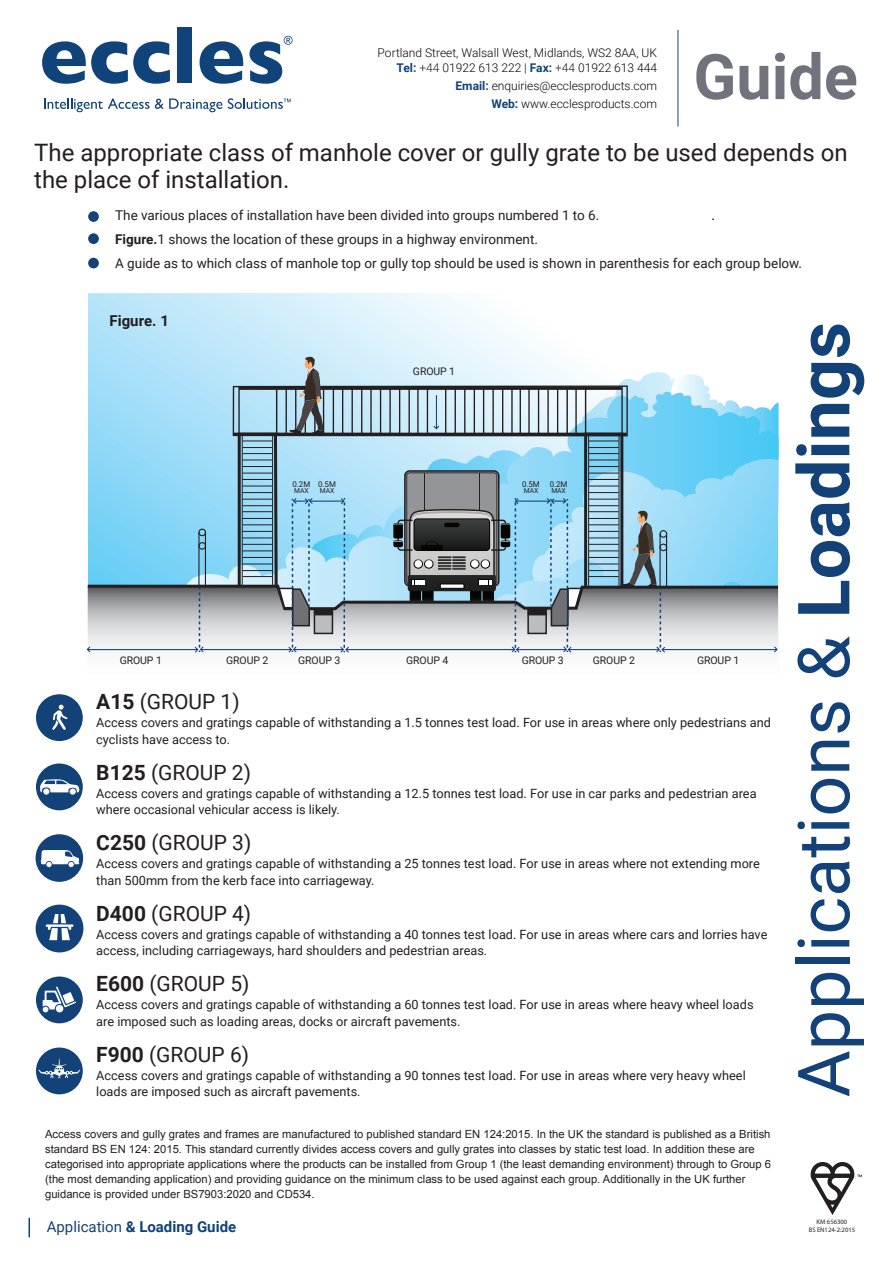
<style>
.page{position:relative;width:893px;height:1263px;background:#fff}
.page>*{position:absolute;margin:0;border:0;box-sizing:border-box;transform-origin:0 0}
.t1{font:72px "Roboto";color:#124278}
.t2{font:700 63px "Roboto";color:#70737b}
.t3{font:24px/27px "Roboto";color:#231f20}
.t4{font:21px "Roboto";color:#231f20}
.t5{font:700 15px "Roboto";color:#124278}
.t6{font:700 15px "Roboto";color:#231f20}
.t7{font:15px "Arial";color:#231f20}
.t8{font:13.5px/24px "Roboto";color:#231f20}
.t9{font:12.75px/16.5px "Roboto";color:#231f20}
.t10{font:300 12px/15px "Roboto";color:#050504;text-align:right}
.t11{font:11.25px/15px "Arial";color:#231f20}
.t12{font:10.5px "Roboto";letter-spacing:-.01em;color:#231f20}
.t13{font:7.95px "Roboto";letter-spacing:-.01em;color:#231f20}
.t14{font:6.75px "Roboto";letter-spacing:-.01em;color:#231f20}
.t15{font:6.6px/7.5px "Myriad Pro";color:#231f20;text-align:center}
.s1{font-weight:700;color:#124278}
.s2{color:#231f20}
.s3{font-weight:700}
.s4{font-weight:400}
</style>
<div class="page">
<svg style="left:29px;top:1218px;width:1px;height:19px"></svg>
<svg style="left:88px;top:293px;width:453px;height:64px"></svg>
<svg style="left:86px;top:357px;width:693px;height:296px;background:#9fc6d7"></svg>
<svg style="left:36px;top:694px;width:47px;height:47px"></svg>
<svg style="left:36px;top:976px;width:47px;height:47px"></svg>
<svg style="left:36px;top:763px;width:47px;height:47px"></svg>
<svg style="left:36px;top:1047px;width:47px;height:47px"></svg>
<svg style="left:811px;top:1162px;width:51px;height:53px"></svg>
<div style="left:88px;top:211px;width:11px;height:11px;background:#124278;border-radius:50%"></div>
<div style="left:88px;top:233px;width:11px;height:11px;background:#124278;border-radius:50%"></div>
<div style="left:88px;top:258px;width:11px;height:10px;background:#124278;border-radius:50%"></div>
<svg style="left:36px;top:905px;width:47px;height:47px"></svg>
<svg style="left:42px;top:41px;width:128px;height:43px"></svg>
<div style="left:178px;top:27px;width:14px;height:56px;background:#104379"></div>
<svg style="left:200px;top:41px;width:43px;height:43px"></svg>
<svg style="left:44px;top:98px;width:178px;height:14px"></svg>
<svg style="left:228px;top:98px;width:63px;height:11px"></svg>
<svg style="left:249px;top:36px;width:44px;height:48px"></svg>
<hr style="left:678px;top:30px;width:1px;height:96px;background:#124278">
<svg style="left:36px;top:834px;width:47px;height:48px"></svg>
<p class="t10" style="left:378px;top:45px;width:281px">Portland Street, Walsall West, Midlands, WS2 8AA, UK<br><span class="s1">Tel:</span> <span class="s2">+44</span> 01922 613 222 | <span class="s1">Fax:</span> <span class="s2">+44</span> 01922 613 444</p>
<p class="t10" style="left:456px;top:76px;width:203px;line-height:18px"><span class="s1">Email:</span> enquiries@ecclesproducts.com<br><span class="s1">Web:</span> www.ecclesproducts.com</p>
<h2 class="t2" style="left:693px;top:33px;width:166px">Guide</h2>
<h3 class="t3" style="left:34px;top:138px;width:815px">The appropriate class of manhole cover or gully grate to be used depends on the place of installation.</h3>
<p class="t8" style="left:115px;top:203px;width:486px">The various places of installation have been divided into groups numbered 1 to 6.</p>
<p class="t7" style="left:711px;top:205px;width:6px">.</p>
<p class="t8" style="left:115px;top:227px;width:688px"><span class="s3">Figure.</span>1 shows the location of these groups in a highway environment.<br>A guide as to which class of manhole top or gully top should be used is shown in parenthesis for each group below.</p>
<p class="t6" style="left:110px;top:311px;width:61px">Figure. 1</p>
<p class="t13" style="left:293px;top:478px;width:19px">0.2M</p>
<p class="t14" style="left:294px;top:486px;width:16px">MAX</p>
<p class="t13" style="left:318px;top:478px;width:19px">0.5M</p>
<p class="t14" style="left:320px;top:486px;width:16px">MAX</p>
<p class="t12" style="left:413px;top:364px;width:44px">GROUP 1</p>
<p class="t13" style="left:522px;top:478px;width:19px">0.5M</p>
<p class="t14" style="left:524px;top:486px;width:16px">MAX</p>
<p class="t13" style="left:550px;top:478px;width:19px">0.2M</p>
<p class="t14" style="left:551px;top:486px;width:16px">MAX</p>
<p class="t12" style="left:120px;top:653px;width:44px">GROUP 1</p>
<p class="t12" style="left:226px;top:653px;width:44px">GROUP 2</p>
<p class="t12" style="left:298px;top:653px;width:44px">GROUP 3</p>
<p class="t12" style="left:406px;top:653px;width:44px">GROUP 4</p>
<p class="t12" style="left:522px;top:653px;width:44px">GROUP 3</p>
<p class="t12" style="left:593px;top:653px;width:44px">GROUP 2</p>
<p class="t12" style="left:697px;top:653px;width:44px">GROUP 1</p>
<h3 class="t4" style="left:96px;top:687px;width:145px"><span class="s3">A15</span> (GROUP 1)</h3>
<p class="t9" style="left:96px;top:714px;width:676px">Access covers and gratings capable of withstanding a 1.5 tonnes test load. For use in areas where only pedestrians and cyclists have access to.</p>
<h3 class="t4" style="left:96px;top:757px;width:156px"><span class="s3">B125</span> (GROUP 2)</h3>
<p class="t9" style="left:96px;top:784px;width:662px">Access covers and gratings capable of withstanding a 12.5 tonnes test load. For use in car parks and pedestrian area where occasional vehicular access is likely.</p>
<h3 class="t4" style="left:96px;top:828px;width:157px"><span class="s3">C250</span> (GROUP 3)</h3>
<p class="t9" style="left:96px;top:855px;width:665px">Access covers and gratings capable of withstanding a 25 tonnes test load. For use in areas where not extending more than 500mm from the kerb face into carriageway.</p>
<h3 class="t4" style="left:96px;top:898px;width:156px"><span class="s3">D400</span> (GROUP 4)</h3>
<p class="t9" style="left:96px;top:925px;width:673px">Access covers and gratings capable of withstanding a 40 tonnes test load. For use in areas where cars and lorries have access, including carriageways, hard shoulders and pedestrian areas.</p>
<h3 class="t4" style="left:96px;top:969px;width:155px"><span class="s3">E600</span> (GROUP 5)</h3>
<p class="t9" style="left:96px;top:996px;width:659px">Access covers and gratings capable of withstanding a 60 tonnes test load. For use in areas where heavy wheel loads are imposed such as loading areas, docks or aircraft pavements.</p>
<h3 class="t4" style="left:96px;top:1039px;width:154px"><span class="s3">F900</span> (GROUP 6)</h3>
<p class="t9" style="left:96px;top:1066px;width:651px">Access covers and gratings capable of withstanding a 90 tonnes test load. For use in areas where very heavy wheel loads are imposed such as aircraft pavements.</p>
<p class="t11" style="left:45px;top:1126px;width:727px">Access covers and gully grates and frames are manufactured to published standard EN 124:2015. In the UK the standard is published as a British standard BS EN 124: 2015. This standard currently divides access covers and gully grates into classes by static test load. In addition these are categorised into appropriate applications where the products can be installed from Group 1 (the least demanding environment) through to Group 6 (the most demanding application) and providing guidance on the minimum class to be used against each group. Additionally in the UK further guidance is provided under BS7903:2020 and CD534.</p>
<p class="t5" style="left:47px;top:1216px;width:191px"><span class="s4">Application</span> &amp; Loading Guide</p>
<h1 class="t1" style="left:773px;top:1097px;width:777px;rotate:-90deg">Applications &amp; <span class="s3">Loadings</span></h1>
<p class="t15" style="left:809px;top:1218px;width:48px">KM 656300<br>BS EN124-2:2015</p>
</div>
